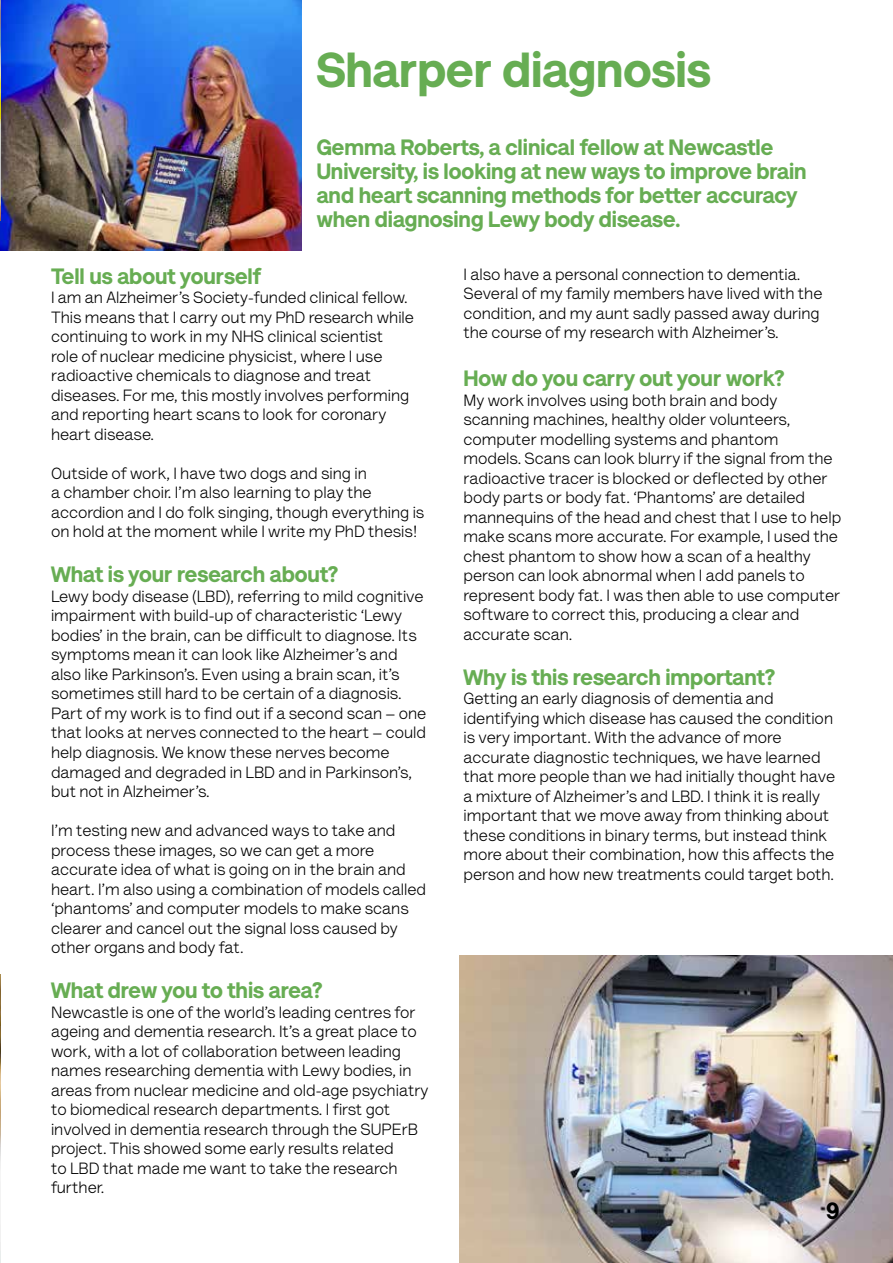
<style>
.page{position:relative;width:893px;height:1263px;background:#fff}
.page>*{position:absolute;margin:0;border:0;box-sizing:border-box;transform-origin:0 0}
.t1{font:900 49.5px "AS Lettera Text";color:#67ad53}
.t2{font:900 24px "AS Lettera Text";color:#000}
.t3{font:900 22.5px/24px "AS Lettera Text";color:#67ad53}
.t4{font:16.5px/19.5px "AS Lettera Text";color:#000}
</style>
<div class="page">
<img style="left:459px;top:955px;width:434px;height:308px">
<img style="left:0;top:0;width:301px;height:251px">
<img style="left:0;top:0;width:1px;height:220px">
<img style="left:0;top:974px;width:1px;height:289px">
<h1 class="t1" style="left:317px;top:29px;width:396px">Sharper diagnosis</h1>
<h3 class="t3" style="left:317px;top:133px;width:491px">Gemma Roberts, a clinical fellow at Newcastle University, is looking at new ways to improve brain and heart scanning methods for better accuracy when diagnosing Lewy body disease.</h3>
<h3 class="t3" style="left:51px;top:262px;width:211px">Tell us about yourself</h3>
<p class="t4" style="left:51px;top:287px;width:364px">I am an Alzheimer’s Society-funded clinical fellow.<br>This means that I carry out my PhD research while continuing to work in my NHS clinical scientist role of nuclear medicine physicist, where I use radioactive chemicals to diagnose and treat diseases. For me, this mostly involves performing and reporting heart scans to look for coronary heart disease.</p>
<p class="t4" style="left:51px;top:462px;width:375px">Outside of work, I have two dogs and sing in<br>a chamber choir. I’m also learning to play the accordion and I do folk singing, though everything is on hold at the moment while I write my PhD thesis!</p>
<h3 class="t3" style="left:51px;top:561px;width:289px">What is your research about?</h3>
<p class="t4" style="left:51px;top:585px;width:377px">Lewy body disease (LBD), referring to mild cognitive impairment with build-up of characteristic ‘Lewy bodies’ in the brain, can be difficult to diagnose. Its symptoms mean it can look like Alzheimer’s and also like Parkinson’s. Even using a brain scan, it’s sometimes still hard to be certain of a diagnosis.<br>Part of my work is to find out if a second scan – one that looks at nerves connected to the heart – could help diagnosis. We know these nerves become damaged and degraded in LBD and in Parkinson’s, but not in Alzheimer’s.</p>
<p class="t4" style="left:51px;top:819px;width:377px">I’m testing new and advanced ways to take and process these images, so we can get a more accurate idea of what is going on in the brain and heart. I’m also using a combination of models called ‘phantoms’ and computer models to make scans clearer and cancel out the signal loss caused by other organs and body fat.</p>
<h3 class="t3" style="left:51px;top:976px;width:273px">What drew you to this area?</h3>
<p class="t4" style="left:51px;top:1001px;width:379px">Newcastle is one of the world’s leading centres for ageing and dementia research. It’s a great place to work, with a lot of collaboration between leading names researching dementia with Lewy bodies, in areas from nuclear medicine and old-age psychiatry to biomedical research departments. I first got involved in dementia research through the SUPErB project. This showed some early results related<br>to LBD that made me want to take the research further.</p>
<p class="t4" style="left:463px;top:263px;width:361px">I also have a personal connection to dementia.<br>Several of my family members have lived with the condition, and my aunt sadly passed away during the course of my research with Alzheimer’s.</p>
<h3 class="t3" style="left:463px;top:364px;width:323px">How do you carry out your work?</h3>
<p class="t4" style="left:463px;top:389px;width:379px">My work involves using both brain and body scanning machines, healthy older volunteers, computer modelling systems and phantom<br>models. Scans can look blurry if the signal from the radioactive tracer is blocked or deflected by other body parts or body fat. ‘Phantoms’ are detailed mannequins of the head and chest that I use to help make scans more accurate. For example, I used the chest phantom to show how a scan of a healthy person can look abnormal when I add panels to represent body fat. I was then able to use computer software to correct this, producing a clear and accurate scan.</p>
<h3 class="t3" style="left:463px;top:663px;width:313px">Why is this research important?</h3>
<p class="t4" style="left:463px;top:687px;width:373px">Getting an early diagnosis of dementia and identifying which disease has caused the condition is very important. With the advance of more accurate diagnostic techniques, we have learned that more people than we had initially thought have a mixture of Alzheimer’s and LBD. I think it is really important that we move away from thinking about these conditions in binary terms, but instead think more about their combination, how this affects the person and how new treatments could target both.</p>
<h2 class="t2" style="left:826px;top:1191px;width:15px">9</h2>
</div>
